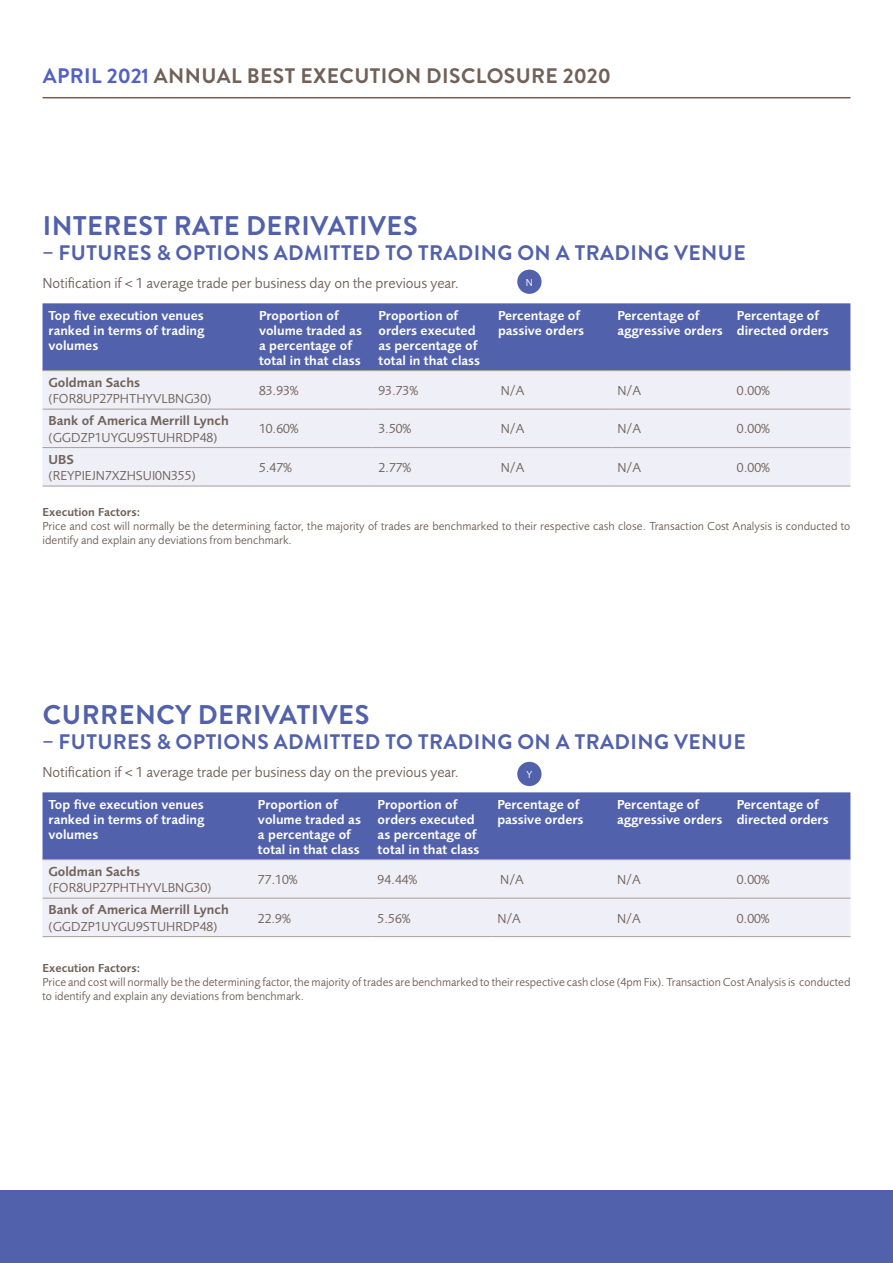
<style>
.page{position:relative;width:893px;height:1263px;background:#fff}
.page>*{position:absolute;margin:0;border:0;box-sizing:border-box;transform-origin:0 0}
.Heading_3{font:700 27px "Brandon Grotesque";letter-spacing:.02em;color:#5261ac}
.Heading_3-2{font:700 21px "Brandon Grotesque";letter-spacing:.02em;color:#5261ac}
.t1{font:700 21px "Brandon Grotesque";letter-spacing:.02em;color:#716259}
.Body{font:15px "Foundry Sans";color:#716259}
.t2{font:600 13.5px/15px "Foundry Sans";color:#fff}
.t3{font:13.5px "Foundry Sans";color:#716259}
.t4{font:600 13.5px "Foundry Sans";color:#716259}
.Body-2{font:12px/14.4px "Foundry Sans";color:#716259}
.Body-3{font:600 12px "Foundry Sans";color:#716259}
.Body-4{font:10.5px "Foundry Sans";color:#fff}
.s1{color:#5360c6}
</style>
<div class="page">
<hr style="left:43px;top:97px;width:807px;height:1px;background:#716259">
<div style="left:0;top:1191px;width:893px;height:72px;background:#5261ac"></div>
<div style="left:43px;top:303px;width:807px;height:67px;background:#5261ac"></div>
<div style="left:43px;top:371px;width:807px;height:115px;background:#eeeff7"></div>
<hr style="left:43px;top:370px;width:210px;height:1px;background:#a89d98">
<hr style="left:253px;top:370px;width:119px;height:1px;background:#a89d98">
<hr style="left:372px;top:370px;width:120px;height:1px;background:#a89d98">
<hr style="left:492px;top:370px;width:119px;height:1px;background:#a89d98">
<hr style="left:611px;top:370px;width:120px;height:1px;background:#a89d98">
<hr style="left:731px;top:370px;width:119px;height:1px;background:#a89d98">
<hr style="left:43px;top:409px;width:210px;height:1px;background:#a89d98">
<hr style="left:253px;top:409px;width:119px;height:1px;background:#a89d98">
<hr style="left:372px;top:409px;width:120px;height:1px;background:#a89d98">
<hr style="left:492px;top:409px;width:119px;height:1px;background:#a89d98">
<hr style="left:611px;top:409px;width:120px;height:1px;background:#a89d98">
<hr style="left:731px;top:409px;width:119px;height:1px;background:#a89d98">
<hr style="left:43px;top:447px;width:210px;height:1px;background:#a89d98">
<hr style="left:253px;top:447px;width:119px;height:1px;background:#a89d98">
<hr style="left:372px;top:447px;width:120px;height:1px;background:#a89d98">
<hr style="left:492px;top:447px;width:119px;height:1px;background:#a89d98">
<hr style="left:611px;top:447px;width:120px;height:1px;background:#a89d98">
<hr style="left:731px;top:447px;width:119px;height:1px;background:#a89d98">
<hr style="left:43px;top:486px;width:210px;height:1px;background:#a89d98">
<hr style="left:253px;top:486px;width:119px;height:1px;background:#a89d98">
<hr style="left:372px;top:486px;width:120px;height:1px;background:#a89d98">
<hr style="left:492px;top:486px;width:119px;height:1px;background:#a89d98">
<hr style="left:611px;top:486px;width:120px;height:1px;background:#a89d98">
<hr style="left:731px;top:486px;width:119px;height:1px;background:#a89d98">
<div style="left:43px;top:792px;width:807px;height:67px;background:#5261ac"></div>
<div style="left:43px;top:860px;width:807px;height:76px;background:#eeeff7"></div>
<hr style="left:43px;top:859px;width:209px;height:1px;background:#a89d98">
<hr style="left:252px;top:859px;width:120px;height:1px;background:#a89d98">
<hr style="left:372px;top:859px;width:119px;height:1px;background:#a89d98">
<hr style="left:491px;top:859px;width:120px;height:1px;background:#a89d98">
<hr style="left:611px;top:859px;width:120px;height:1px;background:#a89d98">
<hr style="left:731px;top:859px;width:119px;height:1px;background:#a89d98">
<hr style="left:43px;top:898px;width:209px;height:1px;background:#a89d98">
<hr style="left:252px;top:898px;width:120px;height:1px;background:#a89d98">
<hr style="left:372px;top:898px;width:119px;height:1px;background:#a89d98">
<hr style="left:491px;top:898px;width:120px;height:1px;background:#a89d98">
<hr style="left:611px;top:898px;width:120px;height:1px;background:#a89d98">
<hr style="left:731px;top:898px;width:119px;height:1px;background:#a89d98">
<hr style="left:43px;top:936px;width:209px;height:1px;background:#a89d98">
<hr style="left:252px;top:936px;width:120px;height:1px;background:#a89d98">
<hr style="left:372px;top:936px;width:119px;height:1px;background:#a89d98">
<hr style="left:491px;top:936px;width:120px;height:1px;background:#a89d98">
<hr style="left:611px;top:936px;width:120px;height:1px;background:#a89d98">
<hr style="left:731px;top:936px;width:119px;height:1px;background:#a89d98">
<div style="left:517px;top:270px;width:24px;height:24px;background:#5261ac;border-radius:50%"></div>
<div style="left:517px;top:762px;width:24px;height:24px;background:#5261ac;border-radius:50%"></div>
<p class="t1" style="left:43px;top:61px;width:570px"><span class="s1">APRIL 2021</span> ANNUAL BEST EXECUTION DISCLOSURE 2020</p>
<p class="Heading_3" style="left:43px;top:207px;width:376px">INTEREST RATE DERIVATIVES</p>
<p class="Heading_3-2" style="left:43px;top:238px;width:705px">– FUTURES &amp; OPTIONS ADMITTED TO TRADING ON A TRADING VENUE</p>
<p class="Body" style="left:43px;top:275px;width:418px">Notification if &lt; 1 average trade per business day on the previous year.</p>
<p class="Body-4" style="left:526px;top:277px;width:9px">N</p>
<p class="t2" style="left:49px;top:308px;width:157px;text-align:justify">Top five execution venues ranked in terms of trading volumes</p>
<p class="t2" style="left:259px;top:308px;width:104px">Proportion of volume traded as a percentage of total in that class</p>
<p class="t2" style="left:378px;top:308px;width:103px">Proportion of orders executed as percentage of total in that class</p>
<p class="t2" style="left:498px;top:308px;width:88px">Percentage of passive orders</p>
<p class="t2" style="left:617px;top:308px;width:107px">Percentage of aggressive orders</p>
<p class="t2" style="left:737px;top:308px;width:93px">Percentage of directed orders</p>
<p class="t4" style="left:49px;top:375px;width:93px">Goldman Sachs</p>
<p class="t3" style="left:49px;top:391px;width:164px">(FOR8UP27PHTHYVLBNG30)</p>
<p class="t3" style="left:259px;top:383px;width:41px">83.93%</p>
<p class="t3" style="left:378px;top:383px;width:41px">93.73%</p>
<p class="t3" style="left:501px;top:383px;width:25px">N/A</p>
<p class="t3" style="left:617px;top:383px;width:25px">N/A</p>
<p class="t3" style="left:737px;top:383px;width:34px">0.00%</p>
<p class="t4" style="left:49px;top:413px;width:182px">Bank of America Merrill Lynch</p>
<p class="t3" style="left:49px;top:430px;width:170px">(GGDZP1UYGU9STUHRDP48)</p>
<p class="t4" style="left:49px;top:452px;width:27px">UBS</p>
<p class="t3" style="left:49px;top:468px;width:149px">(REYPIEJN7XZHSUI0N355)</p>
<p class="t3" style="left:259px;top:422px;width:41px">10.60%</p>
<p class="t3" style="left:378px;top:422px;width:34px">3.50%</p>
<p class="t3" style="left:501px;top:422px;width:25px">N/A</p>
<p class="t3" style="left:617px;top:422px;width:25px">N/A</p>
<p class="t3" style="left:737px;top:422px;width:34px">0.00%</p>
<p class="t3" style="left:259px;top:460px;width:34px">5.47%</p>
<p class="t3" style="left:378px;top:460px;width:34px">2.77%</p>
<p class="t3" style="left:501px;top:460px;width:25px">N/A</p>
<p class="t3" style="left:617px;top:460px;width:25px">N/A</p>
<p class="t3" style="left:737px;top:460px;width:34px">0.00%</p>
<p class="Body-3" style="left:43px;top:505px;width:100px">Execution Factors:</p>
<p class="Body-2" style="left:43px;top:519px;width:809px">Price and cost will normally be the determining factor, the majority of trades are benchmarked to their respective cash close. Transaction Cost Analysis is conducted to identify and explain any deviations from benchmark.</p>
<p class="Heading_3" style="left:43px;top:696px;width:328px">CURRENCY DERIVATIVES</p>
<p class="Heading_3-2" style="left:43px;top:727px;width:705px">– FUTURES &amp; OPTIONS ADMITTED TO TRADING ON A TRADING VENUE</p>
<p class="Body" style="left:43px;top:764px;width:418px">Notification if &lt; 1 average trade per business day on the previous year.</p>
<p class="Body-4" style="left:526px;top:769px;width:7px">Y</p>
<p class="t2" style="left:49px;top:797px;width:157px;text-align:justify">Top five execution venues ranked in terms of trading volumes</p>
<p class="t2" style="left:258px;top:797px;width:104px">Proportion of volume traded as a percentage of total in that class</p>
<p class="t2" style="left:378px;top:797px;width:103px">Proportion of orders executed as percentage of total in that class</p>
<p class="t2" style="left:497px;top:797px;width:88px">Percentage of passive orders</p>
<p class="t2" style="left:617px;top:797px;width:107px">Percentage of aggressive orders</p>
<p class="t2" style="left:737px;top:797px;width:93px">Percentage of directed orders</p>
<p class="t4" style="left:49px;top:864px;width:93px">Goldman Sachs</p>
<p class="t3" style="left:49px;top:880px;width:164px">(FOR8UP27PHTHYVLBNG30)</p>
<p class="t3" style="left:258px;top:872px;width:41px">77.10%</p>
<p class="t3" style="left:378px;top:872px;width:41px">94.44%</p>
<p class="t3" style="left:500px;top:872px;width:25px">N/A</p>
<p class="t3" style="left:617px;top:872px;width:25px">N/A</p>
<p class="t3" style="left:737px;top:872px;width:34px">0.00%</p>
<p class="t4" style="left:49px;top:902px;width:182px">Bank of America Merrill Lynch</p>
<p class="t3" style="left:49px;top:919px;width:170px">(GGDZP1UYGU9STUHRDP48)</p>
<p class="t3" style="left:258px;top:911px;width:34px">22.9%</p>
<p class="t3" style="left:378px;top:911px;width:34px">5.56%</p>
<p class="t3" style="left:497px;top:911px;width:25px">N/A</p>
<p class="t3" style="left:617px;top:911px;width:25px">N/A</p>
<p class="t3" style="left:737px;top:911px;width:34px">0.00%</p>
<p class="Body-3" style="left:43px;top:961px;width:100px">Execution Factors:</p>
<p class="Body-2" style="left:43px;top:975px;width:809px">Price and cost will normally be the determining factor, the majority of trades are benchmarked to their respective cash close (4pm Fix). Transaction Cost Analysis is conducted to identify and explain any deviations from benchmark.</p>
</div>
